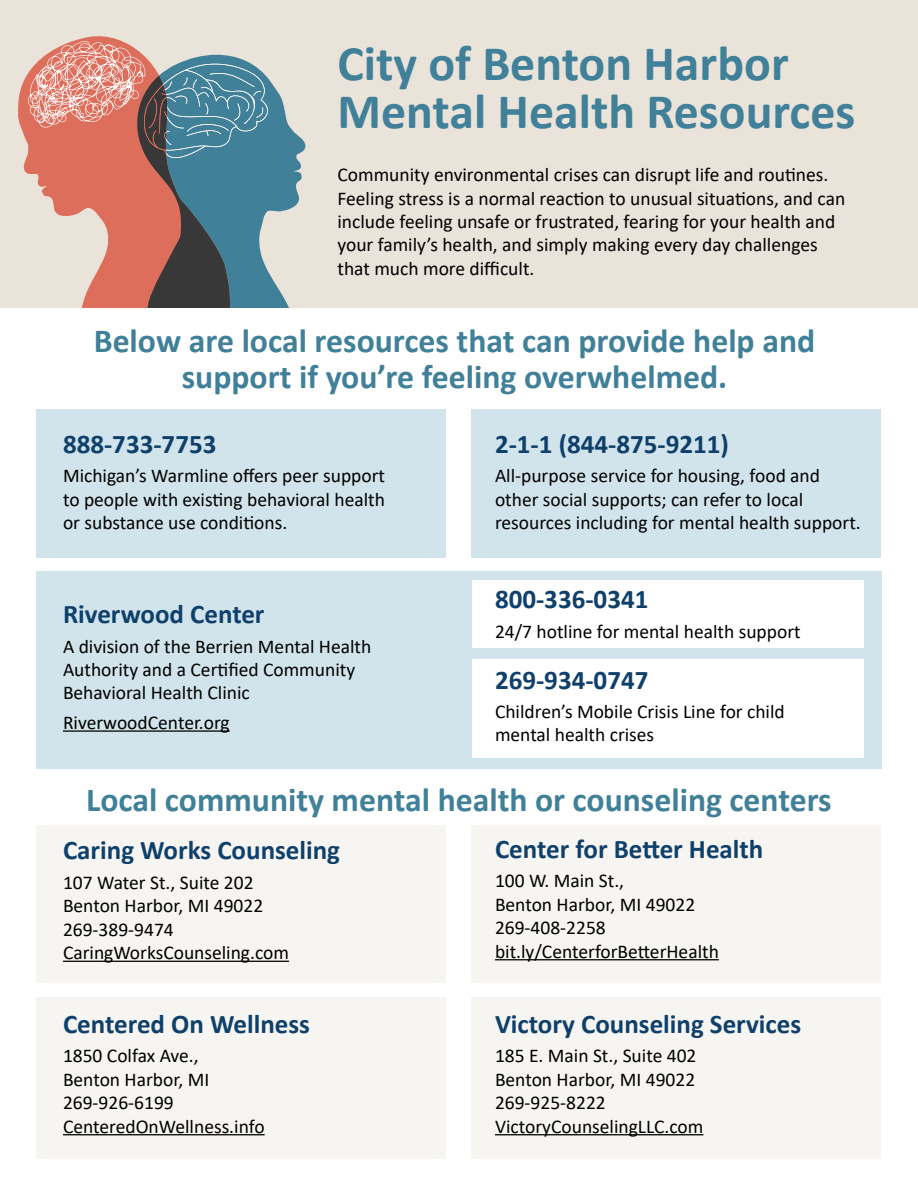
<style>
.page{position:relative;width:918px;height:1188px;background:#fff}
.page>*{position:absolute;margin:0;border:0;box-sizing:border-box;transform-origin:0 0}
.t1{font:700 49.95px/48px "Calibri";color:#408099}
.t2{font:700 33.75px/36px "Calibri";color:#408099;text-align:center}
.t3{font:700 27px "Calibri";color:#0f406b}
.t4{font:19.5px/23.4px "Calibri";color:#000}
</style>
<div class="page">
<div style="left:36px;top:826px;width:410px;height:157px;background:#f7f5f1"></div>
<div style="left:36px;top:410px;width:410px;height:148px;background:#d2e4eb"></div>
<div style="left:36px;top:997px;width:410px;height:162px;background:#f7f5f1"></div>
<div style="left:471px;top:826px;width:409px;height:157px;background:#f7f5f1"></div>
<div style="left:471px;top:410px;width:409px;height:148px;background:#d2e4eb"></div>
<div style="left:36px;top:572px;width:846px;height:198px;background:#d2e4eb"></div>
<div style="left:471px;top:997px;width:409px;height:162px;background:#f7f5f1"></div>
<div style="left:472px;top:659px;width:392px;height:99px;background:#fff"></div>
<div style="left:472px;top:580px;width:392px;height:68px;background:#fff"></div>
<div style="left:0;top:0;width:918px;height:308px;background:#eae3d9"></div>
<svg style="left:18px;top:36px;width:98px;height:138px"></svg>
<svg style="left:28px;top:39px;width:278px;height:269px"></svg>
<hr style="left:63px;top:730px;width:167px;height:2px;background:#000">
<hr style="left:63px;top:961px;width:226px;height:1px;background:#000">
<hr style="left:495px;top:959px;width:224px;height:1px;background:#000">
<hr style="left:63px;top:1134px;width:202px;height:1px;background:#000">
<hr style="left:495px;top:1134px;width:208px;height:1px;background:#000">
<h1 class="t1" style="left:338px;top:39px;width:519px">City of Benton Harbor<br>Mental Health Resources</h1>
<p class="t4" style="left:338px;top:162px;width:509px">Community environmental crises can disrupt life and routines.<br>Feeling stress is a normal reaction to unusual situations, and can include feeling unsafe or frustrated, fearing for your health and your family’s health, and simply making every day challenges that much more difficult.</p>
<h2 class="t2" style="left:94px;top:322px;width:723px">Below are local resources that can provide help and support if you’re feeling overwhelmed.</h2>
<h3 class="t3" style="left:63px;top:425px;width:155px">888-733-7753</h3>
<p class="t4" style="left:63px;top:464px;width:324px;text-align:justify">Michigan’s Warmline offers peer support to people with existing behavioral health or substance use conditions.</p>
<h3 class="t3" style="left:63px;top:595px;width:203px">Riverwood Center</h3>
<p class="t4" style="left:63px;top:634px;width:310px">A division of the Berrien Mental Health<br>Authority and a Certified Community<br>Behavioral Health Clinic</p>
<p class="t4" style="left:63px;top:710px;width:168px">RiverwoodCenter.org</p>
<h3 class="t3" style="left:495px;top:425px;width:235px">2-1-1 (844-875-9211)</h3>
<p class="t4" style="left:495px;top:464px;width:367px">All-purpose service for housing, food and other social supports; can refer to local resources including for mental health support.</p>
<h3 class="t3" style="left:495px;top:580px;width:155px">800-336-0341</h3>
<p class="t4" style="left:495px;top:619px;width:307px">24/7 hotline for mental health support</p>
<h3 class="t3" style="left:495px;top:660px;width:155px">269-934-0747</h3>
<p class="t4" style="left:495px;top:699px;width:291px">Children’s Mobile Crisis Line for child mental health crises</p>
<h2 class="t2" style="left:86px;top:781px;width:747px">Local community mental health or counseling centers</h2>
<h3 class="t3" style="left:63px;top:831px;width:279px">Caring Works Counseling</h3>
<p class="t4" style="left:63px;top:870px;width:228px">107 Water St., Suite 202<br>Benton Harbor, MI 49022<br>269-389-9474<br>CaringWorksCounseling.com</p>
<h3 class="t3" style="left:495px;top:830px;width:270px">Center for Better Health</h3>
<p class="t4" style="left:495px;top:869px;width:225px">100 W. Main St.,<br>Benton Harbor, MI 49022<br>269-408-2258 bit.ly/CenterforBetterHealth</p>
<h3 class="t3" style="left:63px;top:1005px;width:249px">Centered On Wellness</h3>
<p class="t4" style="left:63px;top:1044px;width:203px">1850 Colfax Ave.,<br>Benton Harbor, MI<br>269-926-6199<br>CenteredOnWellness.info</p>
<h3 class="t3" style="left:495px;top:1005px;width:308px">Victory Counseling Services</h3>
<p class="t4" style="left:495px;top:1044px;width:210px">185 E. Main St., Suite 402<br>Benton Harbor, MI 49022<br>269-925-8222<br>VictoryCounselingLLC.com</p>
</div>
